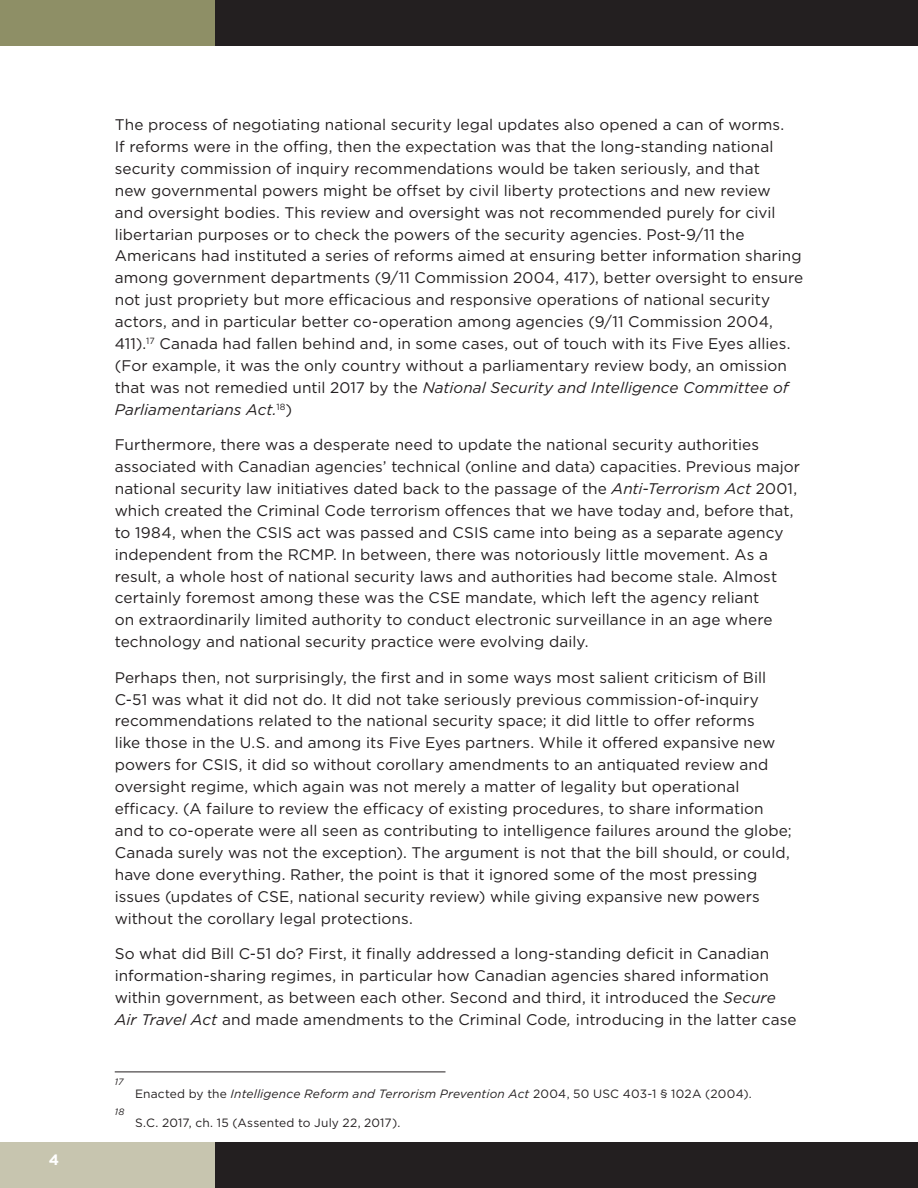
<style>
.page{position:relative;width:918px;height:1188px;background:#fff}
.page>*{position:absolute;margin:0;border:0;box-sizing:border-box;transform-origin:0 0}
.Body{font:15.3px/21.9px "Gotham";letter-spacing:.005em;color:#231f20}
.t1{font:700 15px "Gotham";color:#fff}
.Footnote{font:italic 12px "Gotham";letter-spacing:.01em;color:#231f20}
.Footnote-2{font:12px "Gotham";letter-spacing:.015em;color:#231f20}
.Footnote-3{font:italic 9.15px "Gotham";color:#231f20}
.s1{font-style:italic}
.s2{font-style:normal}
</style>
<div class="page">
<div style="left:0;top:1143px;width:215px;height:45px;background:#c7c5af"></div>
<div style="left:0;top:0;width:215px;height:45px;background:#8e8f66"></div>
<div style="left:215px;top:1143px;width:703px;height:45px;background:#231f20"></div>
<div style="left:215px;top:0;width:703px;height:45px;background:#231f20"></div>
<hr style="left:115px;top:1072px;width:331px;height:1px;background:#231f20">
<p class="t1" style="left:49px;top:1150px;width:12px">4</p>
<p class="Body" style="left:115px;top:113px;width:690px">The process of negotiating national security legal updates also opened a can of worms.<br>If reforms were in the offing, then the expectation was that the long-standing national security commission of inquiry recommendations would be taken seriously, and that<br>new governmental powers might be offset by civil liberty protections and new review and oversight bodies. This review and oversight was not recommended purely for civil libertarian purposes or to check the powers of the security agencies. Post-9/11 the Americans had instituted a series of reforms aimed at ensuring better information sharing among government departments (9/11 Commission 2004, 417), better oversight to ensure not just propriety but more efficacious and responsive operations of national security actors, and in particular better co-operation among agencies (9/11 Commission 2004, 411).<sup>17</sup> Canada had fallen behind and, in some cases, out of touch with its Five Eyes allies. (For example, it was the only country without a parliamentary review body, an omission that was not remedied until 2017 by the <span class="s1">National Security and Intelligence Committee of Parliamentarians Act.</span><sup>18</sup>)</p>
<p class="Body" style="left:115px;top:433px;width:687px">Furthermore, there was a desperate need to update the national security authorities associated with Canadian agencies’ technical (online and data) capacities. Previous major national security law initiatives dated back to the passage of the <span class="s1">Anti-Terrorism Act</span> 2001, which created the Criminal Code terrorism offences that we have today and, before that, to 1984, when the CSIS act was passed and CSIS came into being as a separate agency independent from the RCMP. In between, there was notoriously little movement. As a result, a whole host of national security laws and authorities had become stale. Almost certainly foremost among these was the CSE mandate, which left the agency reliant<br>on extraordinarily limited authority to conduct electronic surveillance in an age where technology and national security practice were evolving daily.</p>
<p class="Body" style="left:115px;top:666px;width:678px">Perhaps then, not surprisingly, the first and in some ways most salient criticism of Bill C-51 was what it did not do. It did not take seriously previous commission-of-inquiry recommendations related to the national security space; it did little to offer reforms<br>like those in the U.S. and among its Five Eyes partners. While it offered expansive new powers for CSIS, it did so without corollary amendments to an antiquated review and oversight regime, which again was not merely a matter of legality but operational efficacy. (A failure to review the efficacy of existing procedures, to share information and to co-operate were all seen as contributing to intelligence failures around the globe; Canada surely was not the exception). The argument is not that the bill should, or could, have done everything. Rather, the point is that it ignored some of the most pressing issues (updates of CSE, national security review) while giving expansive new powers without the corollary legal protections.</p>
<p class="Body" style="left:115px;top:942px;width:683px">So what did Bill C-51 do? First, it finally addressed a long-standing deficit in Canadian information-sharing regimes, in particular how Canadian agencies shared information within government, as between each other. Second and third, it introduced the <span class="s1">Secure Air Travel Act</span> and made amendments to the Criminal Code<span class="s1">,</span> introducing in the latter case</p>
<p class="Footnote-3" style="left:115px;top:1076px;width:10px">17</p>
<p class="Footnote-3" style="left:115px;top:1105px;width:11px">18</p>
<p class="Footnote" style="left:135px;top:1086px;width:618px"><span class="s2">Enacted by the</span> Intelligence Reform and Terrorism Prevention Act <span class="s2">2004, 50 USC 403-1 § 102A (2004).</span></p>
<p class="Footnote-2" style="left:135px;top:1115px;width:267px">S.C. 2017, ch. 15 (Assented to July 22, 2017).</p>
</div>
